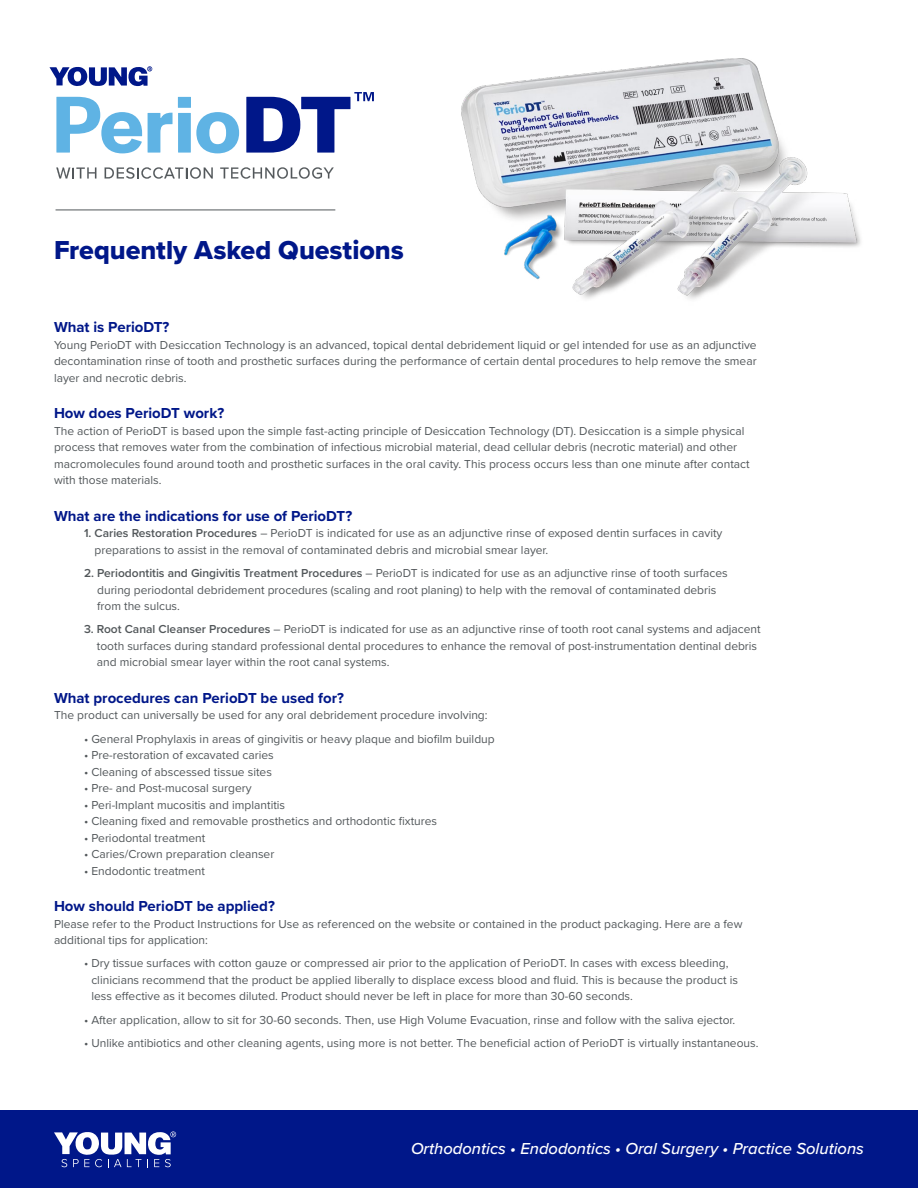
<style>
.page{position:relative;width:918px;height:1188px;background:#fff}
.page>*{position:absolute;margin:0;border:0;box-sizing:border-box;transform-origin:0 0}
.t1{font:27px "Proxima Nova Extrabld";color:#001789}
.t2{font:italic 500 16.5px "Proxima Nova";color:#fff}
.t3{font:700 15px "Proxima Nova";color:#001789}
.t4{font:12px/16.5px "Proxima Nova";color:#52575a}
.s1{font-weight:600}
</style>
<div class="page">
<img style="left:461px;top:58px;width:400px;height:241px">
<div style="left:0;top:1111px;width:918px;height:77px;background:#001789"></div>
<svg style="left:54px;top:1131px;width:122px;height:36px"></svg>
<hr style="left:56px;top:210px;width:279px;height:1px;background:#52575a">
<svg style="left:56px;top:168px;width:40px;height:11px"></svg>
<svg style="left:105px;top:167px;width:108px;height:12px"></svg>
<svg style="left:220px;top:167px;width:114px;height:12px"></svg>
<svg style="left:56px;top:97px;width:86px;height:56px"></svg>
<svg style="left:148px;top:97px;width:91px;height:56px"></svg>
<svg style="left:246px;top:92px;width:128px;height:61px"></svg>
<svg style="left:50px;top:66px;width:102px;height:20px"></svg>
<h1 class="t1" style="left:54px;top:230px;width:351px">Frequently Asked Questions</h1>
<p class="t3" style="left:54px;top:316px;width:117px">What is PerioDT?</p>
<p class="t4" style="left:54px;top:336px;width:704px;text-align:justify">Young PerioDT with Desiccation Technology is an advanced, topical dental debridement liquid or gel intended for use as an adjunctive decontamination rinse of tooth and prosthetic surfaces during the performance of certain dental procedures to help remove the smear layer and necrotic debris.</p>
<p class="t3" style="left:54px;top:402px;width:172px">How does PerioDT work?</p>
<p class="t4" style="left:54px;top:422px;width:697px">The action of PerioDT is based upon the simple fast-acting principle of Desiccation Technology (DT). Desiccation is a simple physical process that removes water from the combination of infectious microbial material, dead cellular debris (necrotic material) and other macromolecules found around tooth and prosthetic surfaces in the oral cavity. This process occurs less than one minute after contact with those materials.</p>
<p class="t3" style="left:54px;top:505px;width:300px">What are the indications for use of PerioDT?</p>
<p class="t4" style="left:95px;top:525px;width:629px;text-indent:-11px"><span class="s1">1. Caries Restoration Procedures</span> – PerioDT is indicated for use as an adjunctive rinse of exposed dentin surfaces in cavity preparations to assist in the removal of contaminated debris and microbial smear layer.</p>
<p class="t4" style="left:97px;top:564px;width:632px;text-indent:-13px"><span class="s1">2. Periodontitis and Gingivitis Treatment Procedures</span> – PerioDT is indicated for use as an adjunctive rinse of tooth surfaces during periodontal debridement procedures (scaling and root planing) to help with the removal of contaminated debris from the sulcus.</p>
<p class="t4" style="left:97px;top:621px;width:665px;text-indent:-13px"><span class="s1">3. Root Canal Cleanser Procedures</span> – PerioDT is indicated for use as an adjunctive rinse of tooth root canal systems and adjacent tooth surfaces during standard professional dental procedures to enhance the removal of post-instrumentation dentinal debris and microbial smear layer within the root canal systems.</p>
<p class="t3" style="left:54px;top:687px;width:292px">What procedures can PerioDT be used for?</p>
<p class="t4" style="left:54px;top:707px;width:435px">The product can universally be used for any oral debridement procedure involving:</p>
<p class="t4" style="left:84px;top:730px;width:412px">• General Prophylaxis in areas of gingivitis or heavy plaque and biofilm buildup</p>
<p class="t4" style="left:84px;top:746px;width:191px">• Pre-restoration of excavated caries</p>
<p class="t4" style="left:84px;top:763px;width:189px">• Cleaning of abscessed tissue sites</p>
<p class="t4" style="left:84px;top:779px;width:169px">• Pre- and Post-mucosal surgery</p>
<p class="t4" style="left:84px;top:796px;width:203px">• Peri-Implant mucositis and implantitis</p>
<p class="t4" style="left:84px;top:812px;width:355px">• Cleaning fixed and removable prosthetics and orthodontic fixtures</p>
<p class="t4" style="left:84px;top:829px;width:123px">• Periodontal treatment</p>
<p class="t4" style="left:84px;top:845px;width:192px">• Caries/Crown preparation cleanser</p>
<p class="t4" style="left:84px;top:862px;width:122px">• Endodontic treatment</p>
<p class="t3" style="left:54px;top:895px;width:222px">How should PerioDT be applied?</p>
<p class="t4" style="left:54px;top:915px;width:690px">Please refer to the Product Instructions for Use as referenced on the website or contained in the product packaging. Here are a few additional tips for application:</p>
<p class="t4" style="left:91px;top:955px;width:648px;text-indent:-7px">• Dry tissue surfaces with cotton gauze or compressed air prior to the application of PerioDT. In cases with excess bleeding, clinicians recommend that the product be applied liberally to displace excess blood and fluid. This is because the product is less effective as it becomes diluted. Product should never be left in place for more than 30-60 seconds.</p>
<p class="t4" style="left:84px;top:1011px;width:653px">• After application, allow to sit for 30-60 seconds. Then, use High Volume Evacuation, rinse and follow with the saliva ejector.</p>
<p class="t4" style="left:84px;top:1034px;width:676px">• Unlike antibiotics and other cleaning agents, using more is not better. The beneficial action of PerioDT is virtually instantaneous.</p>
<h2 class="t2" style="left:411px;top:1137px;width:454px">Orthodontics • Endodontics • Oral Surgery • Practice Solutions</h2>
</div>
